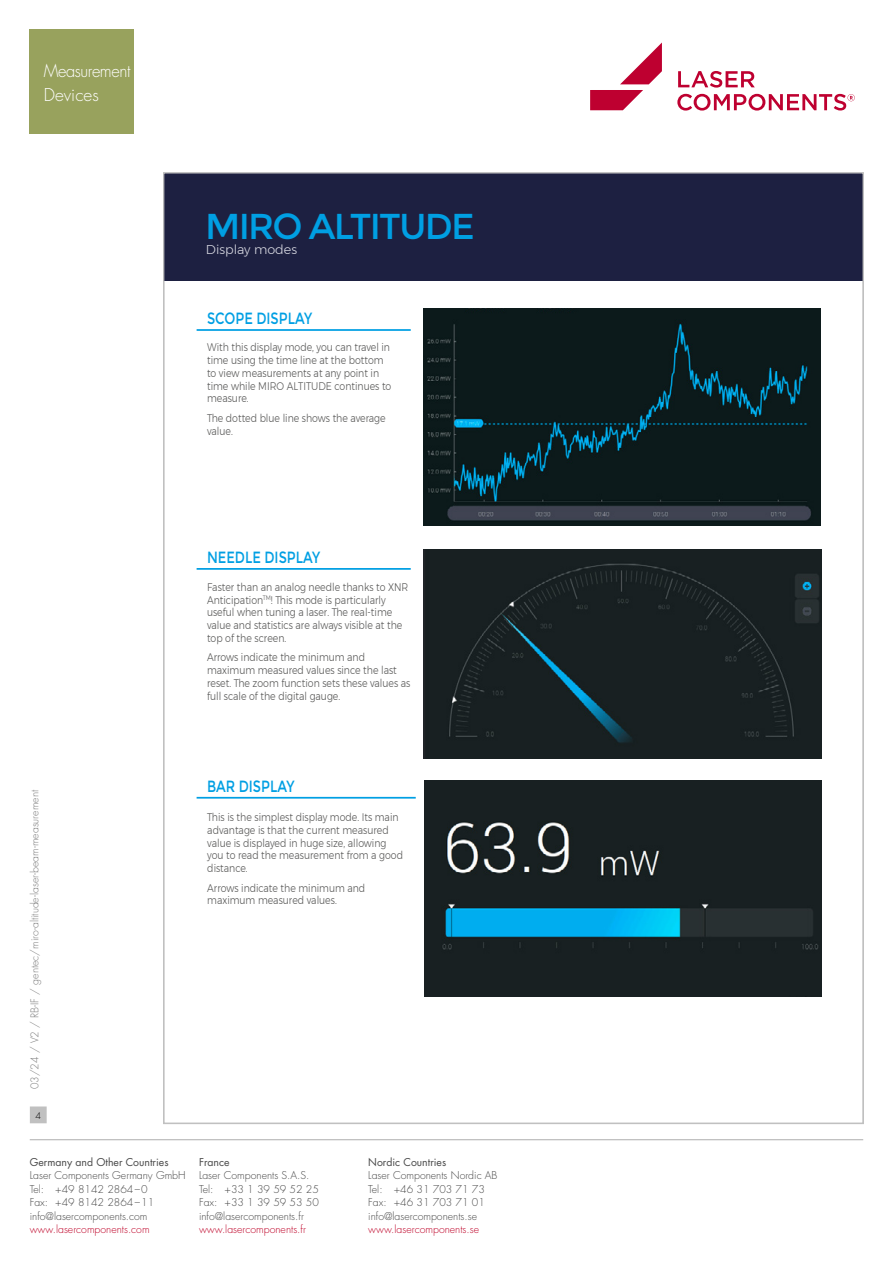
<style>
.page{position:relative;width:893px;height:1263px;background:#fff}
.page>*{position:absolute;margin:0;border:0;box-sizing:border-box;transform-origin:0 0}
.t1{font:36px "Montserrat";letter-spacing:-.05em;color:#009fe3}
.t2{font:300 17.25px/24px "Futura Std";letter-spacing:-.025em;color:#fff;scale:.95 1}
.t3{font:16.2px "Montserrat";color:#009fe3;scale:.8 1}
.t4{font:300 12.75px "Montserrat";color:#d7d8e1}
.t5{font:300 10.95px/12.8px "Montserrat";color:#575756;scale:.85 1}
.t6{font:300 10.5px/13.5px "Futura Std";color:#484848}
.t7{font:300 10.5px "Futura Std";color:#be0027}
.t8{font:300 10.5px "Futura Std";color:#7c7c7c}
.t9{font:10.5px "Futura Std";color:#484848}
.t10{font:300 9px "Futura Std";color:#000}
</style>
<div class="page">
<hr style="left:30px;top:1139px;width:833px;height:1px;background:#c0c0c0">
<div style="left:31px;top:1107px;width:15px;height:16px;background:#c0c0c0"></div>
<div style="left:30px;top:1106px;width:17px;height:17px;border:1px solid #c0c0c0"></div>
<svg style="left:677px;top:71px;width:178px;height:40px"></svg>
<svg style="left:590px;top:43px;width:72px;height:67px"></svg>
<div style="left:164px;top:173px;width:699px;height:108px;background:#1d2041"></div>
<img style="left:425px;top:781px;width:396px;height:216px">
<img style="left:424px;top:550px;width:397px;height:208px">
<img style="left:424px;top:309px;width:397px;height:216px">
<hr style="left:197px;top:329px;width:214px;height:2px;background:#009fe3">
<hr style="left:197px;top:568px;width:214px;height:2px;background:#009fe3">
<hr style="left:197px;top:797px;width:219px;height:2px;background:#009fe3">
<div style="left:30px;top:30px;width:104px;height:104px;background:#98a25d"></div>
<h2 class="t2" style="left:44px;top:59px;width:93px">Measurement<br>Devices</h2>
<h1 class="t1" style="left:205px;top:206px;width:271px">MIRO ALTITUDE</h1>
<p class="t4" style="left:206px;top:240px;width:93px">Display modes</p>
<h3 class="t3" style="left:207px;top:309px;width:133px">SCOPE DISPLAY</h3>
<p class="t5" style="left:207px;top:341px;width:218px">With this display mode, you can travel in time using the time line at the bottom to view measurements at any point in time while MIRO ALTITUDE continues to measure.</p>
<p class="t5" style="left:207px;top:411px;width:212px">The dotted blue line shows the average value.</p>
<h3 class="t3" style="left:207px;top:548px;width:143px">NEEDLE DISPLAY</h3>
<p class="t5" style="left:207px;top:580px;width:238px">Faster than an analog needle thanks to XNR Anticipation<sup>TM</sup>! This mode is particularly useful when tuning a laser. The real-time value and statistics are always visible at the top of the screen.</p>
<p class="t5" style="left:207px;top:651px;width:241px">Arrows indicate the minimum and maximum measured values since the last reset. The zoom function sets these values as full scale of the digital gauge.</p>
<p class="t8" style="left:28px;top:1089px;width:301px;rotate:-90deg">03/24 / V2 / RB-IF / gentec/miro-altitude-laser-beam-measurement</p>
<p class="t10" style="left:35px;top:1110px;width:7px">4</p>
<h3 class="t3" style="left:207px;top:776px;width:111px">BAR DISPLAY</h3>
<p class="t5" style="left:207px;top:811px;width:232px">This is the simplest display mode. Its main advantage is that the current measured value is displayed in huge size, allowing you to read the measurement from a good distance.</p>
<p class="t5" style="left:207px;top:881px;width:187px">Arrows indicate the minimum and maximum measured values.</p>
<p class="t9" style="left:30px;top:1155px;width:140px">Germany and Other Countries</p>
<p class="t6" style="left:30px;top:1169px;width:157px">Laser Components Germany GmbH<br>Tel: +49 8142 2864–0<br>Fax: +49 8142 2864–11 info@lasercomponents.com</p>
<p class="t7" style="left:30px;top:1223px;width:121px">www.lasercomponents.com</p>
<p class="t9" style="left:199px;top:1155px;width:32px">France</p>
<p class="t6" style="left:199px;top:1169px;width:121px">Laser Components S.A.S.<br>Tel: +33 1 39 59 52 25<br>Fax: +33 1 39 59 53 50 info@lasercomponents.fr</p>
<p class="t7" style="left:199px;top:1223px;width:108px">www.lasercomponents.fr</p>
<p class="t9" style="left:368px;top:1155px;width:79px">Nordic Countries</p>
<p class="t6" style="left:368px;top:1169px;width:131px">Laser Components Nordic AB<br>Tel: +46 31 703 71 73<br>Fax: +46 31 703 71 01 info@lasercomponents.se</p>
<p class="t7" style="left:368px;top:1223px;width:112px">www.lasercomponents.se</p>
</div>
